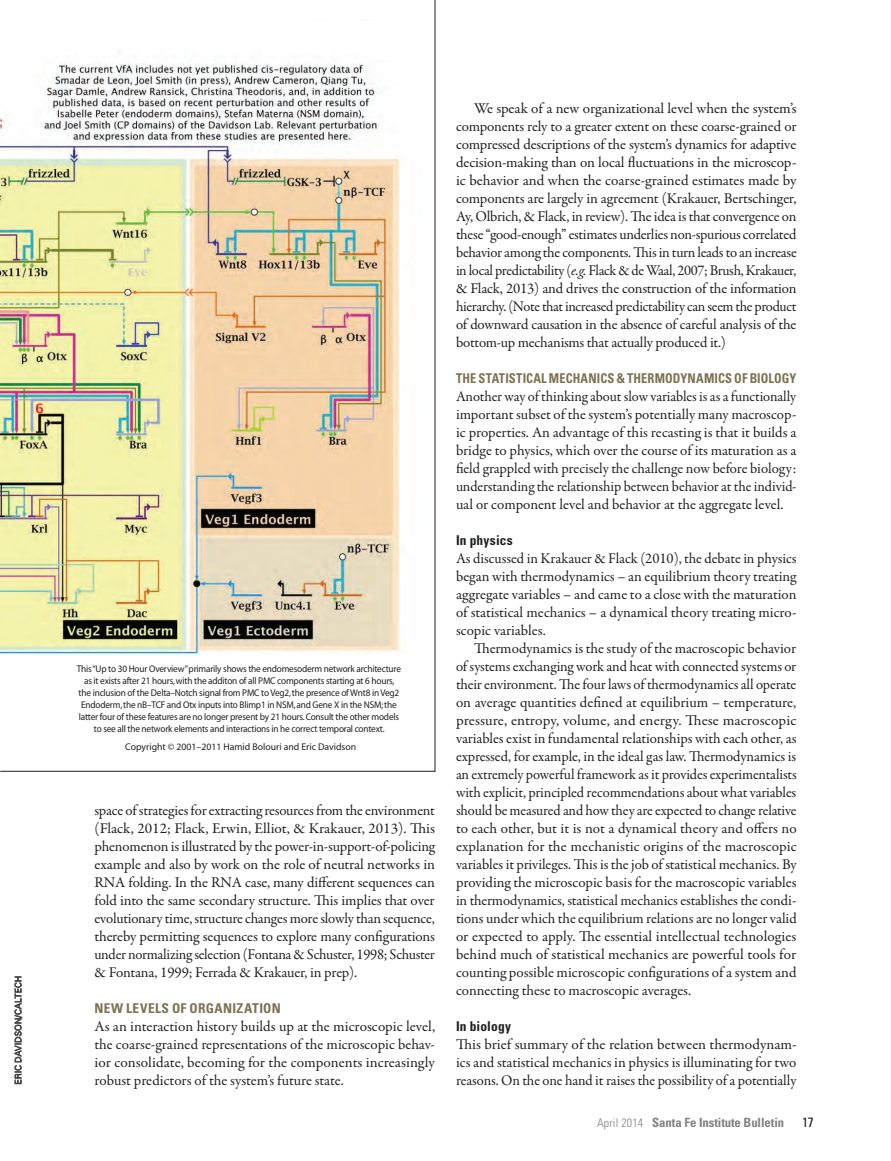
<style>
.page{position:relative;width:891px;height:1161px;background:#fff}
.page>*{position:absolute;margin:0;border:0;box-sizing:border-box;transform-origin:0 0}
.Body_Garamond_10_12{font:15px/18px "Garamond Premr Pro";letter-spacing:-.015em;color:#231f20;text-align:justify}
.Body_Garamond_10_12n{font:15px/18px "Garamond Premr Pro";letter-spacing:-.005em;color:#231f20;text-align:justify}
.Body_Garamond_10_12n-2{font:700 condensed 13.5px "Univers LT Std";letter-spacing:.02em;color:#7c7352;scale:.92 1}
.Body_Garamond_10_12n-3{font:700 condensed 13.5px "Univers LT Std";letter-spacing:.02em;color:#7c7352}
.Body_Garamond_10_12n-4{font:700 condensed 13.5px "Univers LT Std";letter-spacing:.015em;color:#231f20}
.t1{font:condensed 13.5px "Univers LT Std";color:#231f20}
.t2{font:700 condensed 12.75px "Univers LT Std";letter-spacing:-.005em;color:#808285}
.chart_arial{font:9.75px/12px "Myriad";letter-spacing:-.02em;color:#231f20;text-align:center;scale:.95 1}
.chart_arial-2{font:9.75px "Myriad";color:#231f20}
.credit_line{font:300 8.7px "Univers LT Std";letter-spacing:.02em;color:#231f20}
.s1{font-style:italic}
.s2{font-weight:300;font-size:12px}
</style>
<div class="page">
<svg style="left:14px;top:976px;width:9px;height:108px"></svg>
<img style="left:0;top:0;width:435px;height:772px">
<div style="left:265px;top:21px;width:143px;height:33px;background:#fff"></div>
<p class="credit_line" style="left:13px;top:1085px;width:110px;rotate:-90deg">ERIC DAVIDSON/CALTECH</p>
<p class="chart_arial" style="left:77px;top:664px;width:343px">This “Up to 30 Hour Overview” primarily shows the endomesoderm network architecture as it exists after 21 hours, with the additon of all PMC components starting at 6 hours, the inclusion of the Delta–Notch signal from PMC to Veg2, the presence of Wnt8 in Veg2<br>Endoderm, the nB–TCF and Otx inputs into Blimp1 in NSM, and Gene X in the NSM; the latter four of these features are no longer present by 21 hours. Consult the other models to see all the network elements and interactions in he correct temporal context.</p>
<p class="chart_arial-2" style="left:125px;top:742px;width:233px">Copyright © 2001–2011 Hamid Bolouri and Eric Davidson</p>
<p class="Body_Garamond_10_12" style="left:94px;top:801px;width:342px">space of strategies for extracting resources from the environment (Flack, 2012; Flack, Erwin, Elliot, &amp; Krakauer, 2013). This phenomenon is illustrated by the power-in-support-of-policing example and also by work on the role of neutral networks in RNA folding. In the RNA case, many different sequences can fold into the same secondary structure. This implies that over evolutionary time, structure changes more slowly than sequence, thereby permitting sequences to explore many configurations under normalizing selection (Fontana &amp; Schuster, 1998; Schuster &amp; Fontana, 1999; Ferrada &amp; Krakauer, in prep).</p>
<p class="Body_Garamond_10_12n-3" style="left:94px;top:999px;width:188px">NEW LEVELS OF ORGANIZATION</p>
<p class="Body_Garamond_10_12n" style="left:94px;top:1017px;width:342px">As an interaction history builds up at the microscopic level, the coarse-grained representations of the microscopic behav&shy;ior consolidate, becoming for the components increasingly robust predictors of the system’s future state.</p>
<p class="Body_Garamond_10_12" style="left:456px;top:99px;width:342px;text-indent:18px">We speak of a new organizational level when the system’s components rely to a greater extent on these coarse-grained or compressed descriptions of the system’s dynamics for adaptive decision-making than on local fluctuations in the microscop&shy;ic behavior and when the coarse-grained estimates made by components are largely in agreement (Krakauer, Bertschinger, Ay, Olbrich, &amp; Flack, in review). The idea is that convergence on these “good-enough” estimates underlies non-spurious correlated behavior among the components. This in turn leads to an increase in local predictability (<span class="s1">e.g.</span> Flack &amp; de Waal, 2007; Brush, Krakauer, &amp; Flack, 2013) and drives the construction of the information hierarchy. (Note that increased predictability can seem the product of downward causation in the absence of careful analysis of the bottom-up mechanisms that actually produced it.)</p>
<p class="Body_Garamond_10_12n-2" style="left:456px;top:369px;width:372px">THE STATISTICAL MECHANICS &amp; THERMODYNAMICS OF BIOLOGY</p>
<p class="Body_Garamond_10_12n" style="left:456px;top:387px;width:342px">Another way of thinking about slow variables is as a functionally important subset of the system’s potentially many macroscop&shy;ic properties. An advantage of this recasting is that it builds a bridge to physics, which over the course of its maturation as a field grappled with precisely the challenge now before biology: understanding the relationship between behavior at the individ&shy;ual or component level and behavior at the aggregate level.</p>
<p class="Body_Garamond_10_12n-4" style="left:456px;top:531px;width:58px">In physics</p>
<p class="Body_Garamond_10_12n" style="left:456px;top:549px;width:342px">As discussed in Krakauer &amp; Flack (2010), the debate in physics began with thermodynamics – an equilibrium theory treating aggregate variables – and came to a close with the maturation of statistical mechanics – a dynamical theory treating micro&shy;scopic variables.</p>
<p class="Body_Garamond_10_12" style="left:456px;top:639px;width:342px;text-indent:18px">Thermodynamics is the study of the macroscopic behavior of systems exchanging work and heat with connected systems or their environment. The four laws of thermodynamics all operate on average quantities defined at equilibrium – temperature, pressure, entropy, volume, and energy. These macroscopic variables exist in fundamental relationships with each other, as expressed, for example, in the ideal gas law. Thermodynamics is an extremely powerful framework as it provides experimentalists with explicit, principled recommendations about what variables should be measured and how they are expected to change relative to each other, but it is not a dynamical theory and offers no explanation for the mechanistic origins of the macroscopic variables it privileges. This is the job of statistical mechanics. By providing the microscopic basis for the macroscopic variables in thermodynamics, statistical mechanics establishes the condi&shy;tions under which the equilibrium relations are no longer valid or expected to apply. The essential intellectual technologies behind much of statistical mechanics are powerful tools for counting possible microscopic configurations of a system and connecting these to macroscopic averages.</p>
<p class="Body_Garamond_10_12n-4" style="left:456px;top:1017px;width:57px">In biology</p>
<p class="Body_Garamond_10_12n" style="left:456px;top:1035px;width:342px">This brief summary of the relation between thermodynam&shy;ics and statistical mechanics in physics is illuminating for two reasons. On the one hand it raises the possibility of a potentially</p>
<p class="t2" style="left:597px;top:1115px;width:189px"><span class="s2">April 2014</span> Santa Fe Institute Bulletin</p>
<p class="t1" style="left:802px;top:1114px;width:13px">17</p>
</div>
